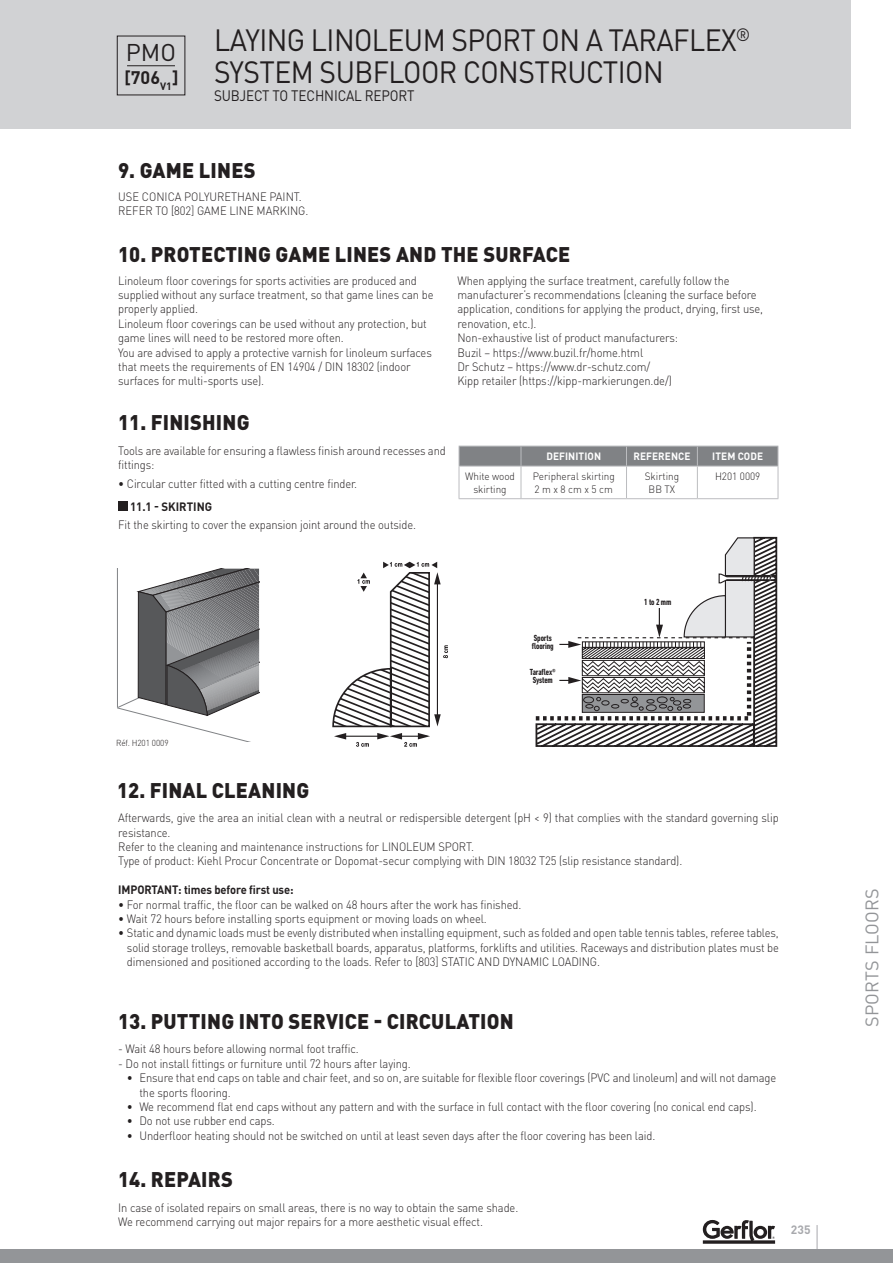
<style>
.page{position:relative;width:893px;height:1263px;background:#fff}
.page>*{position:absolute;margin:0;border:0;box-sizing:border-box;transform-origin:0 0}
.t1{font:30.45px/32.2px "DIN Pro";letter-spacing:-.02em;color:#231f20;scale:.93 1}
.t2{font:24px "DIN Pro";color:#231f20}
.t3{font:900 21px "DIN Pro";letter-spacing:.01em;color:#231f20;scale:.95 1}
.t4{font:18px "DIN Pro";letter-spacing:.01em;color:#939598}
.t5{font:700 18px "DIN Pro";color:#231f20}
.t6{font:15px "DIN Pro";letter-spacing:-.01em;color:#231f20;scale:.9 1}
.t7{font:300 12px/14.4px "DIN Pro";letter-spacing:-.01em;color:#231f20;scale:.93 1}
.t8{font:700 12px "DIN Pro";letter-spacing:-.01em;color:#231f20;scale:.93 1}
.t9{font:700 12px "DIN Pro";letter-spacing:-.01em;color:#231f20;scale:.95 1}
.t10{font:700 12px "DIN Pro";color:#a8a9ad}
.t11{font:300 10.5px/12.6px "DIN Pro";color:#231f20;text-align:center;scale:.95 1}
.t12{font:700 10.5px "DIN Pro";letter-spacing:.01em;color:#fff;scale:.95 1}
.t13{font:700 condensed 9px/7.5px "DIN Next LT Pro";letter-spacing:-.01em;color:#231f20;scale:.93 1}
.t14{font:300 8.7px "DIN Pro";letter-spacing:-.01em;color:#231f20;scale:.95 1}
.s1{font-size:17.25px}
</style>
<div class="page">
<hr style="left:817px;top:1225px;width:1px;height:38px;background:#a8a9ad">
<div style="left:0;top:0;width:850px;height:129px;background:#d1d2d4"></div>
<hr style="left:127px;top:65px;width:48px;height:1px;background:#231f20">
<div style="left:0;top:1250px;width:893px;height:13px;background:#939598"></div>
<div style="left:118px;top:501px;width:10px;height:10px;background:#231f20"></div>
<hr style="left:459px;top:466px;width:1px;height:32px;background:#bcbdc0">
<hr style="left:459px;top:498px;width:62px;height:1px;background:#bcbdc0">
<hr style="left:521px;top:466px;width:1px;height:32px;background:#bcbdc0">
<hr style="left:521px;top:498px;width:105px;height:1px;background:#bcbdc0">
<hr style="left:626px;top:466px;width:1px;height:32px;background:#bcbdc0">
<hr style="left:626px;top:498px;width:71px;height:1px;background:#bcbdc0">
<hr style="left:697px;top:466px;width:1px;height:32px;background:#bcbdc0">
<hr style="left:778px;top:466px;width:1px;height:32px;background:#bcbdc0">
<hr style="left:697px;top:498px;width:81px;height:1px;background:#bcbdc0">
<hr style="left:459px;top:466px;width:62px;height:1px;background:#bcbdc0">
<hr style="left:521px;top:466px;width:105px;height:1px;background:#bcbdc0">
<hr style="left:626px;top:466px;width:71px;height:1px;background:#bcbdc0">
<svg style="left:459px;top:446px;width:320px;height:20px;background:#838588"></svg>
<hr style="left:697px;top:466px;width:81px;height:1px;background:#bcbdc0">
<svg style="left:332px;top:562px;width:116px;height:185px"></svg>
<svg style="left:117px;top:569px;width:142px;height:172px"></svg>
<svg style="left:535px;top:537px;width:242px;height:210px"></svg>
<div style="left:528px;top:631px;width:30px;height:21px;background:#fff"></div>
<div style="left:520px;top:666px;width:47px;height:9px;background:#fff"></div>
<div style="left:528px;top:667px;width:30px;height:17px;background:#fff"></div>
<div style="left:637px;top:597px;width:42px;height:10px;background:#fff"></div>
<svg style="left:703px;top:1220px;width:72px;height:24px"></svg>
<h2 class="t2" style="left:126px;top:36px;width:52px">PMO</h2>
<h3 class="t5" style="left:125px;top:66px;width:55px"><span class="s1">[</span>706<sub>V1</sub><span class="s1">]</span></h3>
<h1 class="t1" style="left:214px;top:23px;width:578px">LAYING LINOLEUM SPORT ON A TARAFLEX<sup>®<br></sup>SYSTEM SUBFLOOR CONSTRUCTION</h1>
<p class="t6" style="left:214px;top:86px;width:224px">SUBJECT TO TECHNICAL REPORT</p>
<h3 class="t3" style="left:118px;top:156px;width:146px">9. GAME LINES</h3>
<p class="t7" style="left:118px;top:189px;width:206px">USE CONICA POLYURETHANE PAINT.<br>REFER TO [802] GAME LINE MARKING.</p>
<h3 class="t3" style="left:118px;top:240px;width:477px">10. PROTECTING GAME LINES AND THE SURFACE</h3>
<p class="t7" style="left:118px;top:273px;width:341px">Linoleum floor coverings for sports activities are produced and supplied without any surface treatment, so that game lines can be properly applied.<br>Linoleum floor coverings can be used without any protection, but game lines will need to be restored more often.<br>You are advised to apply a protective varnish for linoleum surfaces that meets the requirements of EN 14904 / DIN 18302 (indoor surfaces for multi-sports use).</p>
<p class="t7" style="left:457px;top:273px;width:330px">When applying the surface treatment, carefully follow the manufacturer’s recommendations (cleaning the surface before application, conditions for applying the product, drying, first use, renovation, etc.).<br>Non-exhaustive list of product manufacturers:<br>Buzil – https://www.buzil.fr/home.html<br>Dr Schutz – https://www.dr-schutz.com/<br>Kipp retailer (https://kipp-markierungen.de/)</p>
<h3 class="t3" style="left:118px;top:408px;width:140px">11. FINISHING</h3>
<p class="t7" style="left:118px;top:443px;width:354px">Tools are available for ensuring a flawless finish around recesses and fittings:</p>
<p class="t7" style="left:118px;top:476px;width:259px">• Circular cutter fitted with a cutting centre finder.</p>
<p class="t9" style="left:130px;top:498px;width:88px">11.1 - SKIRTING</p>
<p class="t7" style="left:118px;top:517px;width:322px">Fit the skirting to cover the expansion joint around the outside.</p>
<p class="t12" style="left:546px;top:449px;width:59px">DEFINITION</p>
<p class="t12" style="left:633px;top:449px;width:62px">REFERENCE</p>
<p class="t12" style="left:712px;top:449px;width:55px">ITEM CODE</p>
<p class="t11" style="left:465px;top:470px;width:54px">White wood skirting</p>
<p class="t11" style="left:533px;top:470px;width:88px;text-align:left">Peripheral skirting<br>2 m x 8 cm x 5 cm</p>
<p class="t11" style="left:645px;top:470px;width:38px">Skirting<br>BB TX</p>
<p class="t11" style="left:715px;top:470px;width:49px">H201 0009</p>
<p class="t13" style="left:532px;top:634px;width:25px">Sports flooring</p>
<p class="t13" style="left:530px;top:669px;width:29px;text-align:center">Taraflex®<br>System</p>
<p class="t13" style="left:644px;top:599px;width:31px">1 to 2 mm</p>
<p class="t14" style="left:116px;top:737px;width:57px">Réf. H201 0009</p>
<h3 class="t3" style="left:117px;top:776px;width:204px">12. FINAL CLEANING</h3>
<p class="t7" style="left:118px;top:810px;width:712px">Afterwards, give the area an initial clean with a neutral or redispersible detergent (pH &lt; 9) that complies with the standard governing slip resistance.<br>Refer to the cleaning and maintenance instructions for LINOLEUM SPORT.<br>Type of product: Kiehl Procur Concentrate or Dopomat-secur complying with DIN 18032 T25 (slip resistance standard).</p>
<p class="t8" style="left:118px;top:882px;width:190px">IMPORTANT: times before first use:</p>
<p class="t7" style="left:118px;top:897px;width:435px">• For normal traffic, the floor can be walked on 48 hours after the work has finished.</p>
<p class="t7" style="left:118px;top:911px;width:398px">• Wait 72 hours before installing sports equipment or moving loads on wheel.</p>
<p class="t7" style="left:127px;top:925px;width:702px;text-align:justify;text-indent:-9px">• Static and dynamic loads must be evenly distributed when installing equipment, such as folded and open table tennis tables, referee tables, solid storage trolleys, removable basketball boards, apparatus, platforms, forklifts and utilities. Raceways and distribution plates must be dimensioned and positioned according to the loads. Refer to [803] STATIC AND DYNAMIC LOADING.</p>
<h3 class="t3" style="left:118px;top:1007px;width:418px">13. PUTTING INTO SERVICE - CIRCULATION</h3>
<p class="t7" style="left:118px;top:1041px;width:260px">- Wait 48 hours before allowing normal foot traffic.</p>
<p class="t7" style="left:118px;top:1056px;width:316px">- Do not install fittings or furniture until 72 hours after laying.</p>
<p class="t7" style="left:139px;top:1070px;width:686px;text-indent:-13px">• Ensure that end caps on table and chair feet, and so on, are suitable for flexible floor coverings (PVC and linoleum) and will not damage the sports flooring.</p>
<p class="t7" style="left:127px;top:1099px;width:679px">• We recommend flat end caps without any pattern and with the surface in full contact with the floor covering (no conical end caps).</p>
<p class="t7" style="left:127px;top:1113px;width:161px">• Do not use rubber end caps.</p>
<p class="t7" style="left:127px;top:1128px;width:570px">• Underfloor heating should not be switched on until at least seven days after the floor covering has been laid.</p>
<h3 class="t3" style="left:118px;top:1165px;width:122px">14. REPAIRS</h3>
<p class="t7" style="left:118px;top:1199px;width:432px">In case of isolated repairs on small areas, there is no way to obtain the same shade.<br>We recommend carrying out major repairs for a more aesthetic visual effect.</p>
<p class="t10" style="left:791px;top:1222px;width:21px">235</p>
<h3 class="t4" style="left:860px;top:1027px;width:140px;rotate:-90deg">SPORTS FLOORS</h3>
</div>
